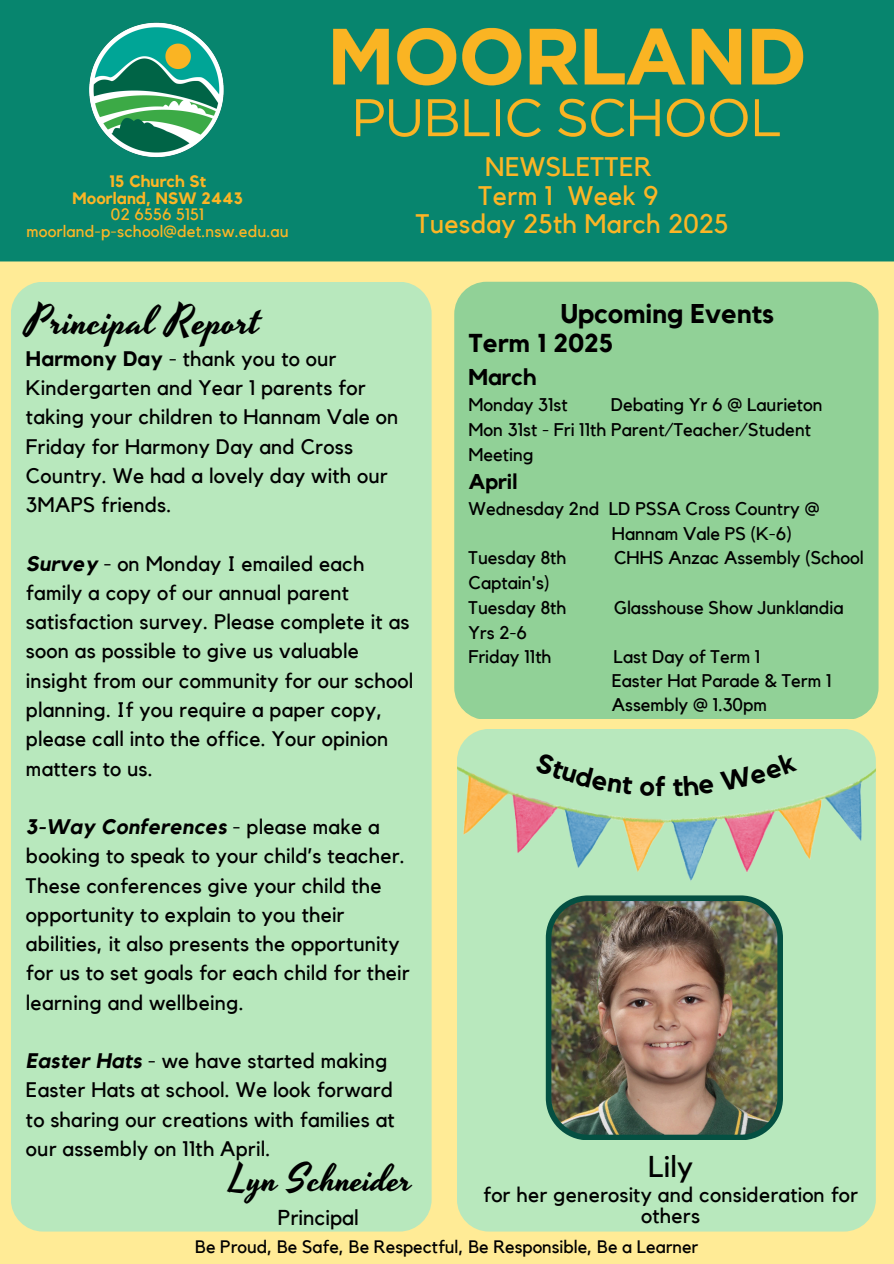
<style>
.page{position:relative;width:894px;height:1264px;background:#fff}
.page>*{position:absolute;margin:0;border:0;box-sizing:border-box;transform-origin:0 0}
.t1{font:40.5px "Yesteryear";letter-spacing:.01em;color:#000}
.t2{font:37.65px "Yesteryear";color:#000}
.t3{font:30px "Kollektif";color:#000}
.t4{font:700 27px "Kollektif";color:#000}
.t5{font:26.7px/28.2px "Kollektif";letter-spacing:.01em;color:#fcb525;text-align:center}
.t6{font:700 25.8px "Kollektif";color:#000}
.t7{font:700 22.8px "Kollektif";color:#000}
.t8{font:21.45px "Kollektif";color:#000}
.t9{font:700 21.3px "Kollektif";color:#000}
.t10{font:21px/29.2px "Kollektif";letter-spacing:.01em;color:#000}
.t11{font:18.3px/24.8px "Kollektif";color:#000}
.t12{font:18px "Kollektif";color:#000}
.t13{font:16.5px "Kollektif";letter-spacing:.01em;color:#fcb525}
.t14{font:700 16.5px "Kollektif";letter-spacing:.01em;color:#fcb525}
.s1{font-weight:700}
.s2{font-weight:700;font-style:italic}
</style>
<div class="page">
<div style="left:0;top:0;width:893px;height:1263px;background:#ffeb96"></div>
<div style="left:0;top:0;width:893px;height:261px;background:#07856e"></div>
<div style="left:454px;top:282px;width:424px;height:437px;background:#91d197;border-radius:32px"></div>
<div style="left:11px;top:282px;width:420px;height:949px;background:#b8e8bd;border-radius:32px"></div>
<div style="left:457px;top:729px;width:418px;height:501px;background:#b8e8bd;border-radius:32px"></div>
<img style="left:87px;top:18px;width:141px;height:143px">
<img style="left:260px;top:15px;width:616px;height:138px">
<img style="left:457px;top:749px;width:419px;height:137px">
<img style="left:545px;top:895px;width:237px;height:245px">
<svg style="left:535px;top:751px;width:97px;height:43px"></svg>
<svg style="left:640px;top:775px;width:25px;height:21px"></svg>
<svg style="left:673px;top:774px;width:40px;height:22px"></svg>
<svg style="left:719px;top:751px;width:78px;height:40px"></svg>
<p class="t14" style="left:109px;top:173px;width:99px">15 Church St</p>
<p class="t14" style="left:72px;top:190px;width:172px">Moorland, NSW 2443</p>
<p class="t13" style="left:111px;top:207px;width:95px">02 6556 5151</p>
<h4 class="t13" style="left:26px;top:224px;width:264px">moorland-p-school@det.nsw.edu.au</h4>
<p class="t5" style="left:415px;top:154px;width:314px">NEWSLETTER<br>Term 1 Week 9<br>Tuesday 25th March 2025</p>
<h1 class="t1" style="left:26px;top:293px;width:235px">Principal Report</h1>
<p class="t10" style="left:26px;top:345px;width:374px"><span class="s1">Harmony Day</span> - thank you to our<br>Kindergarten and Year 1 parents for taking your children to Hannam Vale on<br>Friday for Harmony Day and Cross<br>Country. We had a lovely day with our<br>3MAPS friends.</p>
<p class="t10" style="left:26px;top:549px;width:388px"><span class="s2">Survey</span> - on Monday I emailed each family a copy of our annual parent satisfaction survey. Please complete it as soon as possible to give us valuable insight from our community for our school planning. If you require a paper copy, please call into the office. Your opinion matters to us.</p>
<p class="t10" style="left:26px;top:813px;width:385px"><span class="s2">3-Way Conferences</span> - please make a booking to speak to your child’s teacher.<br>These conferences give your child the opportunity to explain to you their abilities, it also presents the opportunity for us to set goals for each child for their learning and wellbeing.</p>
<p class="t10" style="left:26px;top:1047px;width:370px"><span class="s2">Easter Hats</span> - we have started making Easter Hats at school. We look forward to sharing our creations with families at our assembly on 11th April.</p>
<p class="t2" style="left:230px;top:1152px;width:184px">Lyn Schneider</p>
<p class="t8" style="left:278px;top:1207px;width:82px">Principal</p>
<h3 class="t4" style="left:560px;top:301px;width:215px">Upcoming Events</h3>
<h4 class="t6" style="left:468px;top:331px;width:146px">Term 1 2025</h4>
<h4 class="t7" style="left:468px;top:367px;width:69px">March</h4>
<h4 class="t11" style="left:468px;top:393px;width:101px">Monday 31st</h4>
<h4 class="t11" style="left:610px;top:393px;width:213px">Debating Yr 6 @ Laurieton</h4>
<h1 class="t11" style="left:468px;top:418px;width:344px">Mon 31st - Fri 11th Parent/Teacher/Student<br>Meeting</h1>
<h2 class="t9" style="left:468px;top:472px;width:50px">April</h2>
<p class="t11" style="left:468px;top:497px;width:352px">Wednesday 2nd LD PSSA Cross Country @</p>
<p class="t11" style="left:611px;top:521px;width:181px">Hannam Vale PS (K-6)</p>
<p class="t11" style="left:468px;top:546px;width:99px">Tuesday 8th</p>
<p class="t11" style="left:614px;top:546px;width:251px">CHHS Anzac Assembly (School</p>
<p class="t11" style="left:468px;top:571px;width:83px">Captain's)</p>
<p class="t11" style="left:468px;top:596px;width:99px">Tuesday 8th</p>
<p class="t11" style="left:614px;top:596px;width:231px">Glasshouse Show Junklandia</p>
<p class="t11" style="left:468px;top:620px;width:60px">Yrs 2-6</p>
<p class="t11" style="left:468px;top:645px;width:84px">Friday 11th</p>
<p class="t11" style="left:613px;top:645px;width:148px">Last Day of Term 1</p>
<p class="t11" style="left:611px;top:669px;width:221px">Easter Hat Parade &amp; Term 1</p>
<p class="t11" style="left:611px;top:692px;width:157px">Assembly @ 1.30pm</p>
<h3 class="t3" style="left:648px;top:1152px;width:46px">Lily</h3>
<p class="t10" style="left:483px;top:1184px;width:376px;line-height:21.3px;text-align:center">for her generosity and consideration for others</p>
<p class="t12" style="left:195px;top:1238px;width:504px">Be Proud, Be Safe, Be Respectful, Be Responsible, Be a Learner</p>
</div>
